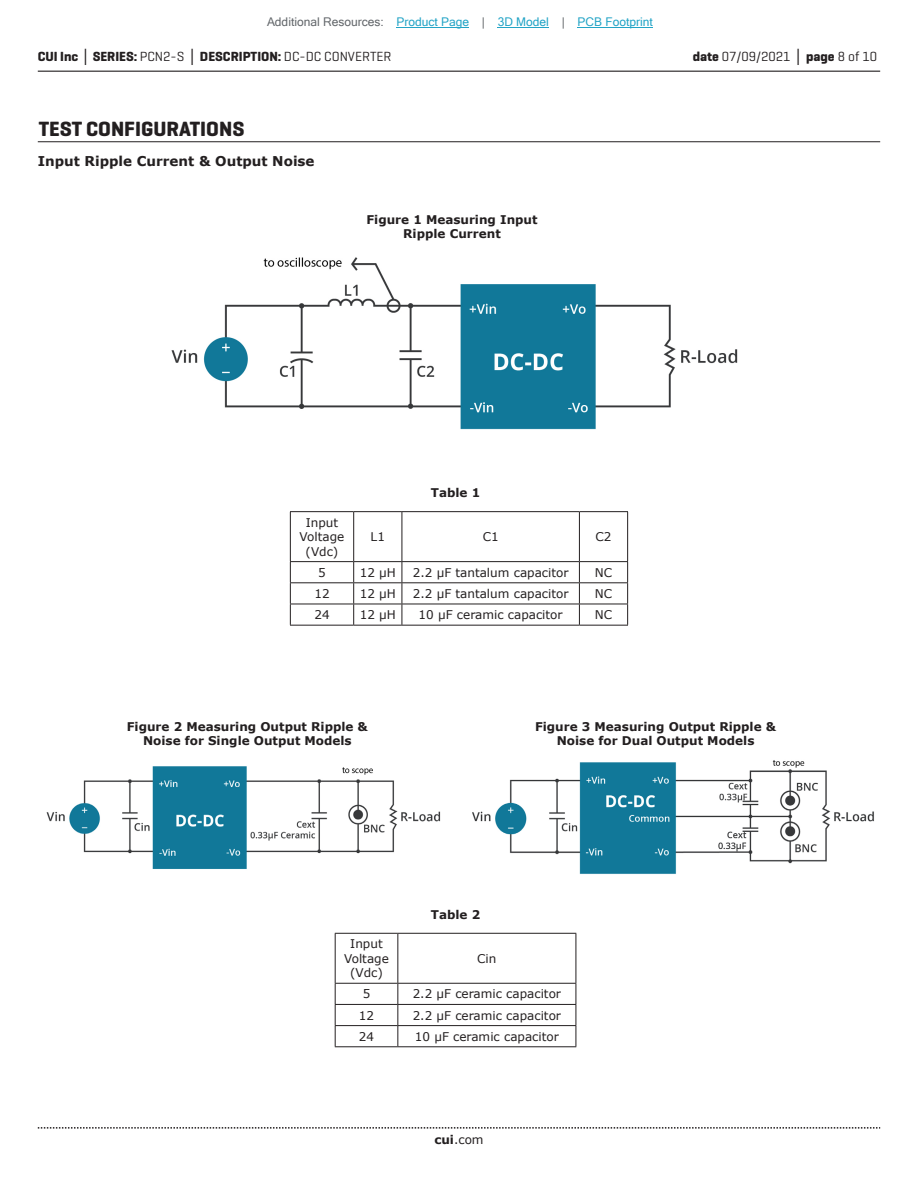
<style>
.page{position:relative;width:918px;height:1188px;background:#fff}
.page>*{position:absolute;margin:0;border:0;box-sizing:border-box;transform-origin:0 0}
.t1{font:700 21px "Geogrotesque";color:#231f20}
.t2{font:700 13.5px "Geogrotesque";color:#231f20}
.t3{font:700 13.5px "Verdana";color:#231f20}
.t4{font:13.5px "Geogrotesque";color:#231f20}
.t5{font:12px/14.4px "Verdana";color:#231f20;text-align:center}
.t6{font:700 12px/14.4px "Verdana";color:#231f20;text-align:center}
.t7{font:12px "Microsoft Sans Serif";color:#23a4c6}
.s1{color:#63676b}
.s2{font-family:"Verdana"}
.s3{font-weight:400}
.s4{font-weight:700}
.s5{font-family:"Verdana";font-weight:700}
</style>
<div class="page">
<hr style="left:38px;top:71px;width:842px;height:1px;background:#231f20">
<svg style="left:38px;top:1127px;width:842px;height:2px"></svg>
<hr style="left:38px;top:141px;width:842px;height:1px;background:#231f20">
<hr style="left:290px;top:511px;width:64px;height:1px;background:#231f20">
<hr style="left:290px;top:512px;width:1px;height:49px;background:#231f20">
<hr style="left:354px;top:511px;width:48px;height:1px;background:#231f20">
<hr style="left:353px;top:512px;width:1px;height:49px;background:#231f20">
<hr style="left:402px;top:511px;width:177px;height:1px;background:#231f20">
<hr style="left:402px;top:512px;width:1px;height:49px;background:#231f20">
<hr style="left:579px;top:511px;width:49px;height:1px;background:#231f20">
<hr style="left:579px;top:512px;width:1px;height:49px;background:#231f20">
<hr style="left:627px;top:512px;width:1px;height:49px;background:#231f20">
<hr style="left:290px;top:561px;width:64px;height:1px;background:#231f20">
<hr style="left:354px;top:561px;width:48px;height:1px;background:#231f20">
<hr style="left:402px;top:561px;width:177px;height:1px;background:#231f20">
<hr style="left:579px;top:561px;width:49px;height:1px;background:#231f20">
<hr style="left:290px;top:582px;width:64px;height:1px;background:#231f20">
<hr style="left:354px;top:582px;width:48px;height:1px;background:#231f20">
<hr style="left:402px;top:582px;width:177px;height:1px;background:#231f20">
<hr style="left:579px;top:582px;width:49px;height:1px;background:#231f20">
<hr style="left:290px;top:604px;width:64px;height:1px;background:#231f20">
<svg style="left:290px;top:562px;width:1px;height:63px"></svg>
<hr style="left:354px;top:604px;width:48px;height:1px;background:#231f20">
<svg style="left:353px;top:562px;width:1px;height:63px"></svg>
<hr style="left:402px;top:604px;width:177px;height:1px;background:#231f20">
<svg style="left:402px;top:562px;width:1px;height:63px"></svg>
<hr style="left:579px;top:604px;width:49px;height:1px;background:#231f20">
<svg style="left:579px;top:562px;width:1px;height:63px"></svg>
<svg style="left:627px;top:562px;width:1px;height:63px"></svg>
<hr style="left:290px;top:625px;width:64px;height:1px;background:#231f20">
<hr style="left:354px;top:625px;width:48px;height:1px;background:#231f20">
<hr style="left:402px;top:625px;width:177px;height:1px;background:#231f20">
<hr style="left:579px;top:625px;width:49px;height:1px;background:#231f20">
<hr style="left:335px;top:933px;width:63px;height:1px;background:#231f20">
<hr style="left:335px;top:934px;width:1px;height:49px;background:#231f20">
<hr style="left:398px;top:933px;width:178px;height:1px;background:#231f20">
<hr style="left:397px;top:934px;width:1px;height:49px;background:#231f20">
<hr style="left:576px;top:934px;width:1px;height:49px;background:#231f20">
<hr style="left:335px;top:983px;width:63px;height:1px;background:#231f20">
<hr style="left:398px;top:983px;width:178px;height:1px;background:#231f20">
<hr style="left:335px;top:1004px;width:63px;height:1px;background:#231f20">
<hr style="left:398px;top:1004px;width:178px;height:1px;background:#231f20">
<hr style="left:335px;top:1025px;width:63px;height:1px;background:#231f20">
<svg style="left:335px;top:984px;width:1px;height:62px"></svg>
<hr style="left:398px;top:1025px;width:178px;height:1px;background:#231f20">
<svg style="left:397px;top:984px;width:1px;height:62px"></svg>
<svg style="left:576px;top:984px;width:1px;height:62px"></svg>
<hr style="left:335px;top:1046px;width:63px;height:1px;background:#231f20">
<hr style="left:398px;top:1046px;width:178px;height:1px;background:#231f20">
<img style="left:171px;top:257px;width:567px;height:173px">
<img style="left:47px;top:766px;width:394px;height:103px">
<img style="left:473px;top:760px;width:401px;height:114px">
<hr style="left:397px;top:27px;width:72px;height:1px;background:#23a4c6">
<hr style="left:498px;top:27px;width:51px;height:1px;background:#23a4c6">
<hr style="left:578px;top:27px;width:75px;height:1px;background:#23a4c6">
<p class="t7" style="left:267px;top:15px;width:387px"><span class="s1">Additional Resources:</span> Product Page <span class="s1">|</span> 3D Model <span class="s1">|</span> PCB Footprint</p>
<p class="t2" style="left:38px;top:48px;width:355px">CUI Inc <span class="s2">│</span> SERIES: <span class="s3">PCN2-S</span> <span class="s2">│</span> DESCRIPTION: <span class="s3">DC-DC CONVERTER</span></p>
<p class="t4" style="left:693px;top:48px;width:186px"><span class="s4">date</span> 07/09/2021 <span class="s5">│</span> <span class="s4">page</span> 8 of 10</p>
<h1 class="t1" style="left:39px;top:116px;width:207px">TEST CONFIGURATIONS</h1>
<p class="t3" style="left:38px;top:151px;width:278px">Input Ripple Current &amp; Output Noise</p>
<p class="t6" style="left:366px;top:212px;width:173px">Figure 1 Measuring Input<br>Ripple Current</p>
<p class="t5" style="left:300px;top:515px;width:46px">Input<br>Voltage (Vdc)</p>
<p class="t6" style="left:431px;top:486px;width:51px">Table 1</p>
<p class="t5" style="left:371px;top:530px;width:16px">L1</p>
<p class="t5" style="left:483px;top:530px;width:18px">C1</p>
<p class="t5" style="left:596px;top:530px;width:18px">C2</p>
<p class="t5" style="left:318px;top:565px;width:9px">5</p>
<p class="t5" style="left:360px;top:565px;width:38px">12 µH</p>
<p class="t5" style="left:413px;top:565px;width:157px">2.2 µF tantalum capacitor</p>
<p class="t5" style="left:595px;top:565px;width:19px">NC</p>
<p class="t5" style="left:314px;top:586px;width:17px">12</p>
<p class="t5" style="left:360px;top:586px;width:38px">12 µH</p>
<p class="t5" style="left:413px;top:586px;width:157px">2.2 µF tantalum capacitor</p>
<p class="t5" style="left:595px;top:586px;width:19px">NC</p>
<p class="t5" style="left:314px;top:607px;width:17px">24</p>
<p class="t5" style="left:360px;top:607px;width:38px">12 µH</p>
<p class="t5" style="left:419px;top:607px;width:146px">10 µF ceramic capacitor</p>
<p class="t5" style="left:595px;top:607px;width:19px">NC</p>
<p class="t6" style="left:127px;top:719px;width:243px">Figure 2 Measuring Output Ripple &amp;<br>Noise for Single Output Models</p>
<p class="t6" style="left:535px;top:719px;width:243px">Figure 3 Measuring Output Ripple &amp;<br>Noise for Dual Output Models</p>
<p class="t5" style="left:344px;top:937px;width:46px">Input<br>Voltage (Vdc)</p>
<p class="t6" style="left:431px;top:907px;width:51px">Table 2</p>
<p class="t5" style="left:477px;top:951px;width:21px">Cin</p>
<p class="t5" style="left:363px;top:987px;width:9px">5</p>
<p class="t5" style="left:413px;top:987px;width:150px">2.2 µF ceramic capacitor</p>
<p class="t5" style="left:359px;top:1008px;width:17px">12</p>
<p class="t5" style="left:413px;top:1008px;width:150px">2.2 µF ceramic capacitor</p>
<p class="t5" style="left:359px;top:1029px;width:17px">24</p>
<p class="t5" style="left:415px;top:1029px;width:146px">10 µF ceramic capacitor</p>
<p class="t5" style="left:434px;top:1132px;width:51px"><span class="s4">cui</span>.com</p>
</div>
